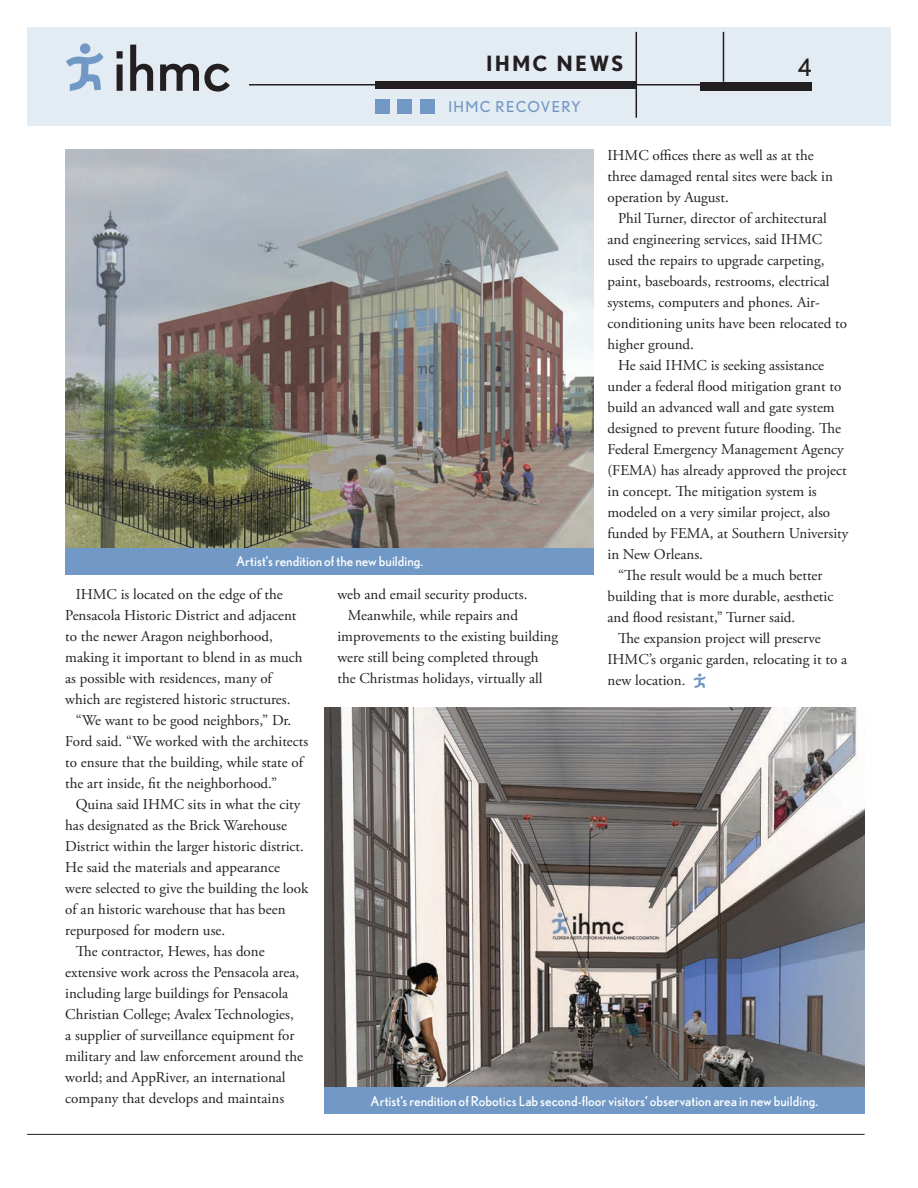
<style>
.page{position:relative;width:918px;height:1188px;background:#fff}
.page>*{position:absolute;margin:0;border:0;box-sizing:border-box;transform-origin:0 0}
.t1{font:24px "Nobel";color:#231f20}
.t2{font:700 21px "Nobel";letter-spacing:.1em;color:#231f20}
.t3{font:15px/21px "Adobe Garamond Pro";color:#231f20}
.t4{font:15px "Nobel";letter-spacing:.09em;color:#7299c6}
.t5{font:13.5px "Nobel";color:#fff}
</style>
<div class="page">
<div style="left:27px;top:27px;width:864px;height:99px;background:#e3ebf3"></div>
<div style="left:80px;top:43px;width:10px;height:11px;background:#7299c6;border-radius:50%"></div>
<svg style="left:66px;top:52px;width:37px;height:39px"></svg>
<svg style="left:117px;top:51px;width:6px;height:40px"></svg>
<svg style="left:130px;top:45px;width:23px;height:46px"></svg>
<svg style="left:160px;top:64px;width:70px;height:28px"></svg>
<hr style="left:27px;top:1134px;width:838px;height:1px;background:#231f20">
<div style="left:700px;top:82px;width:112px;height:9px;background:#231f20"></div>
<div style="left:375px;top:81px;width:261px;height:8px;background:#231f20"></div>
<hr style="left:249px;top:84px;width:471px;height:2px;background:#231f20">
<hr style="left:723px;top:32px;width:1px;height:50px;background:#231f20">
<hr style="left:636px;top:32px;width:1px;height:86px;background:#231f20">
<div style="left:375px;top:99px;width:15px;height:15px;background:#7299c6"></div>
<div style="left:397px;top:99px;width:15px;height:15px;background:#7299c6"></div>
<div style="left:420px;top:99px;width:15px;height:15px;background:#7299c6"></div>
<svg style="left:693px;top:674px;width:13px;height:14px"></svg>
<img style="left:65px;top:150px;width:529px;height:398px">
<div style="left:65px;top:548px;width:529px;height:27px;background:#7299c6"></div>
<img style="left:324px;top:707px;width:541px;height:381px">
<div style="left:324px;top:1088px;width:541px;height:26px;background:#7299c6"></div>
<h2 class="t2" style="left:486px;top:51px;width:139px">IHMC NEWS</h2>
<h1 class="t1" style="left:798px;top:53px;width:15px">4</h1>
<p class="t4" style="left:448px;top:98px;width:134px">IHMC RECOVERY</p>
<p class="t3" style="left:608px;top:146px;width:227px">IHMC offices there as well as at the three damaged rental sites were back in operation by August.</p>
<p class="t3" style="left:618px;top:209px;width:210px">Phil Turner, director of architectural</p>
<p class="t3" style="left:608px;top:230px;width:216px">and engineering services, said IHMC</p>
<p class="t3" style="left:608px;top:251px;width:219px">used the repairs to upgrade carpeting,</p>
<p class="t3" style="left:608px;top:272px;width:224px">paint, baseboards, restrooms, electrical</p>
<p class="t3" style="left:608px;top:293px;width:214px">systems, computers and phones. Air-</p>
<p class="t3" style="left:608px;top:314px;width:241px">conditioning units have been relocated to</p>
<p class="t3" style="left:608px;top:335px;width:88px">higher ground.</p>
<p class="t3" style="left:618px;top:356px;width:208px">He said IHMC is seeking assistance</p>
<p class="t3" style="left:608px;top:377px;width:235px">under a federal flood mitigation grant to</p>
<p class="t3" style="left:608px;top:398px;width:229px">build an advanced wall and gate system</p>
<p class="t3" style="left:608px;top:419px;width:235px">designed to prevent future flooding. The</p>
<p class="t3" style="left:608px;top:440px;width:238px">Federal Emergency Management Agency</p>
<p class="t3" style="left:608px;top:461px;width:241px">(FEMA) has already approved the project</p>
<p class="t3" style="left:608px;top:482px;width:211px">in concept. The mitigation system is</p>
<p class="t3" style="left:608px;top:503px;width:224px">modeled on a very similar project, also</p>
<p class="t3" style="left:608px;top:524px;width:242px">funded by FEMA, at Southern University</p>
<p class="t3" style="left:608px;top:545px;width:97px">in New Orleans.</p>
<p class="t3" style="left:618px;top:566px;width:206px">“The result would be a much better</p>
<p class="t3" style="left:608px;top:587px;width:227px">building that is more durable, aesthetic</p>
<p class="t3" style="left:608px;top:608px;width:189px">and flood resistant,” Turner said.</p>
<p class="t3" style="left:618px;top:629px;width:204px">The expansion project will preserve</p>
<p class="t3" style="left:608px;top:650px;width:241px">IHMC’s organic garden, relocating it to a</p>
<p class="t3" style="left:608px;top:671px;width:79px">new location.</p>
<p class="t5" style="left:236px;top:553px;width:188px">Artist’s rendition of the new building.</p>
<p class="t3" style="left:76px;top:585px;width:209px">IHMC is located on the edge of the</p>
<p class="t3" style="left:65px;top:606px;width:233px">Pensacola Historic District and adjacent</p>
<p class="t3" style="left:65px;top:627px;width:209px">to the newer Aragon neighborhood,</p>
<p class="t3" style="left:65px;top:648px;width:239px">making it important to blend in as much</p>
<p class="t3" style="left:65px;top:669px;width:208px">as possible with residences, many of</p>
<p class="t3" style="left:65px;top:690px;width:227px">which are registered historic structures.</p>
<p class="t3" style="left:76px;top:711px;width:217px">“We want to be good neighbors,” Dr.</p>
<p class="t3" style="left:65px;top:732px;width:245px">Ford said. “We worked with the architects</p>
<p class="t3" style="left:65px;top:753px;width:239px">to ensure that the building, while state of</p>
<p class="t3" style="left:65px;top:774px;width:213px">the art inside, fit the neighborhood.”</p>
<p class="t3" style="left:76px;top:795px;width:226px">Quina said IHMC sits in what the city</p>
<p class="t3" style="left:65px;top:816px;width:223px">has designated as the Brick Warehouse</p>
<p class="t3" style="left:65px;top:837px;width:240px">District within the larger historic district.</p>
<p class="t3" style="left:65px;top:858px;width:216px">He said the materials and appearance</p>
<p class="t3" style="left:65px;top:879px;width:244px">were selected to give the building the look</p>
<p class="t3" style="left:65px;top:900px;width:222px">of an historic warehouse that has been</p>
<p class="t3" style="left:65px;top:921px;width:161px">repurposed for modern use.</p>
<p class="t3" style="left:76px;top:942px;width:191px">The contractor, Hewes, has done</p>
<p class="t3" style="left:65px;top:963px;width:235px">extensive work across the Pensacola area,</p>
<p class="t3" style="left:65px;top:984px;width:225px">including large buildings for Pensacola</p>
<p class="t3" style="left:65px;top:1005px;width:230px">Christian College; Avalex Technologies,</p>
<p class="t3" style="left:65px;top:1026px;width:231px">a supplier of surveillance equipment for</p>
<p class="t3" style="left:65px;top:1047px;width:239px">military and law enforcement around the</p>
<p class="t3" style="left:65px;top:1068px;width:222px">world; and AppRiver, an international</p>
<p class="t3" style="left:65px;top:1089px;width:220px">company that develops and maintains</p>
<p class="t3" style="left:337px;top:585px;width:191px">web and email security products.</p>
<p class="t3" style="left:348px;top:606px;width:172px">Meanwhile, while repairs and</p>
<p class="t3" style="left:337px;top:627px;width:222px">improvements to the existing building</p>
<p class="t3" style="left:337px;top:648px;width:203px">were still being completed through</p>
<p class="t3" style="left:337px;top:669px;width:207px">the Christmas holidays, virtually all</p>
<p class="t5" style="left:371px;top:1093px;width:449px">Artist’s rendition of Robotics Lab second-floor visitors’ observation area in new building.</p>
</div>
